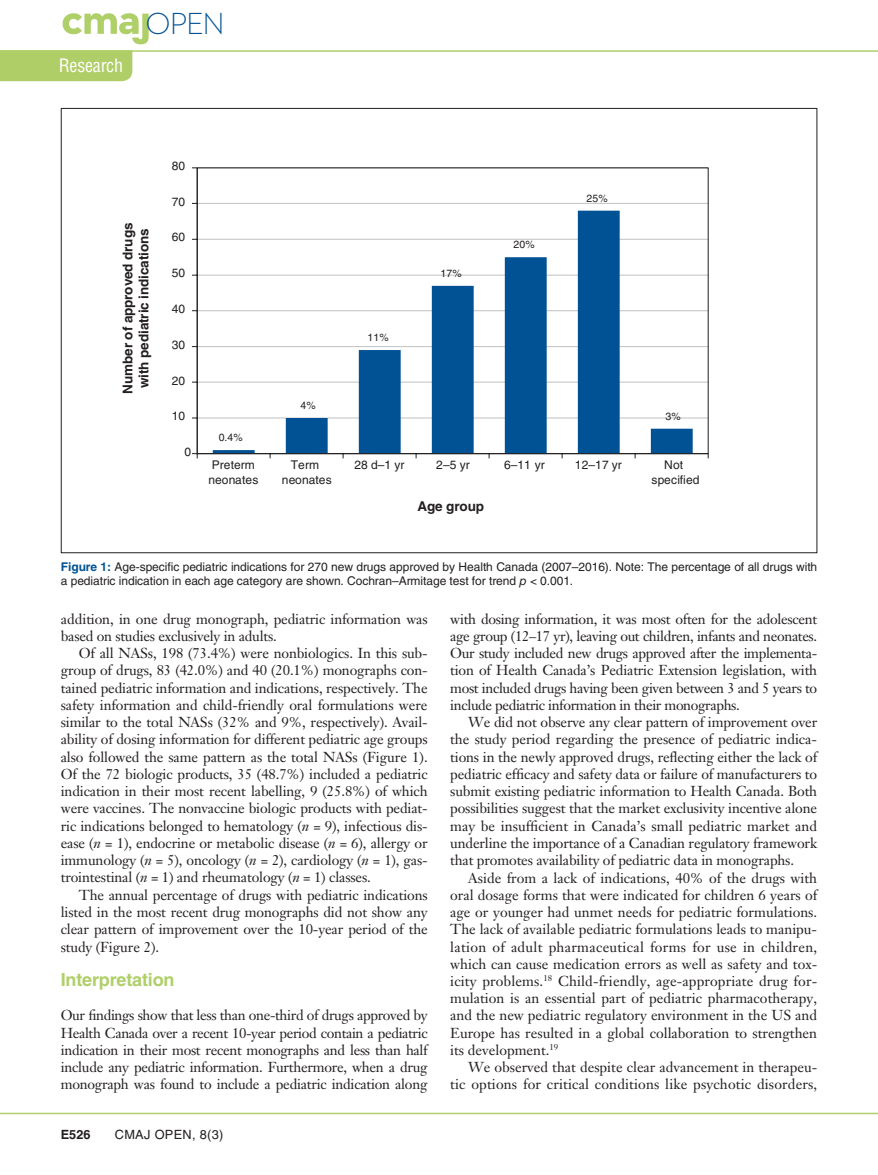
<style>
.page{position:relative;width:878px;height:1175px;background:#fff}
.page>*{position:absolute;margin:0;border:0;box-sizing:border-box;transform-origin:0 0}
.t1{font:300 31.05px "Neutraface 2 Text";color:#005294}
.t2{font:700 18px "Helvetica LT Std";letter-spacing:-.01em;color:#afcf69}
.t3{font:condensed 18px "Helvetica LT Std";letter-spacing:-.01em;color:#fff}
.t4{font:14.25px/17.2px "Janson Text LT Std";letter-spacing:-.01em;color:#231f20;text-align:justify}
.t5{font:14.25px/17.2px "Janson Text LT Std";letter-spacing:.01em;color:#231f20;text-align:right}
.t6{font:700 13.5px/16.2px "Helvetica LT Std";letter-spacing:-.01em;color:#231f20;text-align:center}
.t7{font:12.75px "Helvetica LT Std";letter-spacing:.025em;color:#231f20}
.t8{font:700 12.75px "Helvetica LT Std";color:#231f20}
.t9{font:12px/14.4px "Helvetica LT Std";letter-spacing:-.005em;color:#231f20}
.t10{font:10.5px "Helvetica LT Std";letter-spacing:.005em;color:#231f20}
.s1{font-weight:700;color:#005294}
.s2{font-style:italic}
</style>
<div class="page">
<hr style="left:0;top:1112px;width:878px;height:2px;background:#afcf69">
<svg style="left:63px;top:13px;width:86px;height:31px"></svg>
<hr style="left:0;top:50px;width:878px;height:2px;background:#afcf69">
<div style="left:0;top:52px;width:132px;height:29px;background:#b0ce68"></div>
<hr style="left:197px;top:417px;width:511px;height:1px;background:#c7c8ca">
<hr style="left:197px;top:381px;width:511px;height:2px;background:#c7c8ca">
<hr style="left:197px;top:346px;width:511px;height:1px;background:#c7c8ca">
<hr style="left:197px;top:310px;width:511px;height:1px;background:#c7c8ca">
<hr style="left:197px;top:274px;width:511px;height:2px;background:#c7c8ca">
<hr style="left:197px;top:239px;width:511px;height:1px;background:#c7c8ca">
<hr style="left:197px;top:203px;width:511px;height:1px;background:#c7c8ca">
<svg style="left:213px;top:211px;width:479px;height:242px"></svg>
<hr style="left:197px;top:168px;width:1px;height:285px;background:#231f20">
<hr style="left:197px;top:453px;width:511px;height:1px;background:#231f20">
<svg style="left:192px;top:453px;width:6px;height:5px"></svg>
<p class="t3" style="left:59px;top:54px;width:66px">Research</p>
<h1 class="t1" style="left:145px;top:4px;width:81px">OPEN</h1>
<p class="t9" style="left:172px;top:159px;width:15px">80</p>
<p class="t9" style="left:172px;top:194px;width:15px">70</p>
<p class="t6" style="left:119px;top:393px;width:172px;rotate:-90deg">Number of approved drugs with pediatric indications</p>
<p class="t9" style="left:172px;top:230px;width:15px">60</p>
<p class="t9" style="left:172px;top:266px;width:15px">50</p>
<p class="t9" style="left:172px;top:301px;width:15px">40</p>
<p class="t9" style="left:172px;top:337px;width:15px">30</p>
<p class="t9" style="left:172px;top:373px;width:15px">20</p>
<p class="t9" style="left:172px;top:409px;width:15px">10</p>
<p class="t9" style="left:184px;top:444px;width:8px">0</p>
<p class="t10" style="left:219px;top:431px;width:26px">0.4%</p>
<p class="t10" style="left:300px;top:399px;width:17px">4%</p>
<p class="t10" style="left:367px;top:331px;width:23px">11%</p>
<p class="t10" style="left:440px;top:267px;width:23px">17%</p>
<p class="t10" style="left:513px;top:239px;width:23px">20%</p>
<p class="t10" style="left:586px;top:192px;width:23px">25%</p>
<p class="t10" style="left:665px;top:410px;width:17px">3%</p>
<p class="t9" style="left:208px;top:457px;width:51px">Preterm neonates</p>
<p class="t9" style="left:282px;top:457px;width:52px;text-align:center">Term neonates</p>
<p class="t9" style="left:354px;top:457px;width:52px">28 d–1 yr</p>
<p class="t9" style="left:436px;top:457px;width:35px">2–5 yr</p>
<p class="t9" style="left:504px;top:457px;width:42px">6–11 yr</p>
<p class="t9" style="left:575px;top:457px;width:48px">12–17 yr</p>
<p class="t9" style="left:651px;top:457px;width:49px;text-align:center">Not specified</p>
<p class="t6" style="left:417px;top:497px;width:68px">Age group</p>
<p class="t9" style="left:61px;top:559px;width:758px"><span class="s1">Figure 1:</span> Age-specific pediatric indications for 270 new drugs approved by Health Canada (2007–2016). Note: The percentage of all drugs with a pediatric indication in each age category are shown. Cochran–Armitage test for trend <span class="s2">p</span> &lt; 0.001.</p>
<p class="t4" style="left:61px;top:610px;width:368px">addition, in one drug monograph, pediatric information was based on studies exclusively in adults.</p>
<p class="t4" style="left:61px;top:644px;width:368px;text-indent:18px">Of all NASs, 198 (73.4%) were nonbiologics. In this sub&shy;group of drugs, 83 (42.0%) and 40 (20.1%) monographs con&shy;tained pediatric information and indications, respectively. The safety information and child-friendly oral formulations were similar to the total NASs (32% and 9%, respectively). Avail&shy;ability of dosing information for different pediatric age groups also followed the same pattern as the total NASs (Figure 1).<br>Of the 72 biologic products, 35 (48.7%) included a pediatric indication in their most recent labelling, 9 (25.8%) of which were vaccines. The nonvaccine biologic products with pediat&shy;ric indications belonged to hematology (<span class="s2">n</span> = 9), infectious dis&shy;ease (<span class="s2">n</span> = 1), endocrine or metabolic disease (<span class="s2">n</span> = 6), allergy or immunology (<span class="s2">n</span> = 5), oncology (<span class="s2">n</span> = 2), cardiology (<span class="s2">n</span> = 1), gas&shy;trointestinal (<span class="s2">n</span> = 1) and rheumatology (<span class="s2">n</span> = 1) classes.</p>
<p class="t4" style="left:61px;top:886px;width:368px;text-indent:18px">The annual percentage of drugs with pediatric indications listed in the most recent drug monographs did not show any clear pattern of improvement over the 10-year period of the study (Figure 2).</p>
<p class="t2" style="left:61px;top:968px;width:115px">Interpretation</p>
<p class="t4" style="left:61px;top:1006px;width:368px">Our findings show that less than one-third of drugs approved by Health Canada over a recent 10-year period contain a pediatric indication in their most recent monographs and less than half include any pediatric information. Furthermore, when a drug monograph was found to include a pediatric indication along</p>
<p class="t8" style="left:61px;top:1126px;width:31px">E526</p>
<p class="t7" style="left:115px;top:1127px;width:110px">CMAJ OPEN, 8(3)</p>
<p class="t4" style="left:450px;top:610px;width:368px">with dosing information, it was most often for the adolescent age group (12–17 yr), leaving out children, infants and neonates.<br>Our study included new drugs approved after the implementa&shy;tion of Health Canada’s Pediatric Extension legislation, with most included drugs having been given between 3 and 5 years to include pediatric information in their monographs.</p>
<p class="t4" style="left:450px;top:713px;width:368px;text-indent:18px">We did not observe any clear pattern of improvement over the study period regarding the presence of pediatric indica&shy;tions in the newly approved drugs, reflecting either the lack of pediatric efficacy and safety data or failure of manufacturers to submit existing pediatric information to Health Canada. Both possibilities suggest that the market exclusivity incentive alone may be insufficient in Canada’s small pediatric market and underline the importance of a Canadian regulatory framework that promotes availability of pediatric data in monographs.</p>
<p class="t4" style="left:450px;top:868px;width:368px;text-indent:18px">Aside from a lack of indications, 40% of the drugs with oral dosage forms that were indicated for children 6 years of age or younger had unmet needs for pediatric formulations.<br>The lack of available pediatric formulations leads to manipu&shy;lation of adult pharmaceutical forms for use in children, which can cause medication errors as well as safety and tox&shy;icity problems.<sup>18</sup> Child-friendly, age-appropriate drug for&shy;mulation is an essential part of pediatric pharmacotherapy, and the new pediatric regulatory environment in the US and Europe has resulted in a global collaboration to strengthen its development.<sup>19</sup></p>
<p class="t5" style="left:450px;top:1058px;width:368px">We observed that despite clear advancement in therapeu&shy;tic options for critical conditions like psychotic disorders,</p>
</div>
